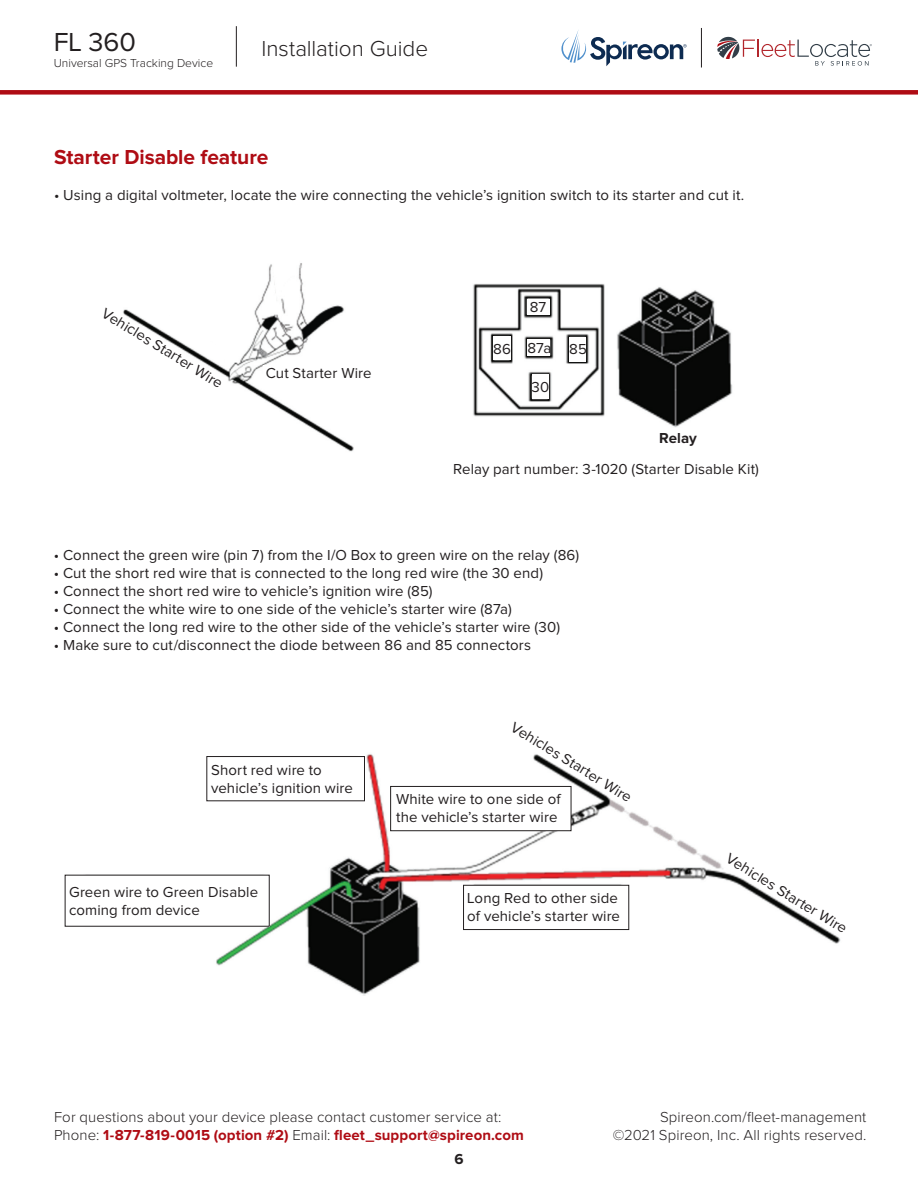
<style>
.page{position:relative;width:918px;height:1188px;background:#fff}
.page>*{position:absolute;margin:0;border:0;box-sizing:border-box;transform-origin:0 0}
.t1{font:27px "Proxima Nova";color:#231f20}
.t2{font:300 22.5px "Proxima Nova";letter-spacing:-.005em;color:#231f20}
.t3{font:700 21px "Proxima Nova";letter-spacing:-.005em;color:#af0c14}
.t4{font:15px/18px "Proxima Nova";letter-spacing:.005em;color:#231f20}
.t5{font:300 15px/18px "Proxima Nova";letter-spacing:.005em;color:#231f20;text-align:right}
.t6{font:700 15px "Proxima Nova";color:#231f20}
.t7{font:300 12px "Proxima Nova";color:#231f20}
.s1{font-weight:700;color:#af0c14}
</style>
<div class="page">
<div style="left:0;top:90px;width:918px;height:5px;background:#af0c14"></div>
<hr style="left:236px;top:26px;width:1px;height:41px;background:#231f20">
<svg style="left:717px;top:37px;width:155px;height:29px"></svg>
<svg style="left:561px;top:30px;width:126px;height:36px"></svg>
<hr style="left:701px;top:28px;width:1px;height:40px;background:#231f20">
<img style="left:123px;top:263px;width:231px;height:189px">
<div style="left:263px;top:365px;width:82px;height:16px;background:#fff"></div>
<svg style="left:129px;top:295px;width:97px;height:71px"></svg>
<img style="left:473px;top:284px;width:259px;height:144px">
<div style="left:527px;top:299px;width:23px;height:16px;background:#fff"></div>
<div style="left:493px;top:336px;width:17px;height:24px;background:#fff"></div>
<div style="left:527px;top:339px;width:23px;height:17px;background:#fff"></div>
<div style="left:569px;top:337px;width:17px;height:24px;background:#fff"></div>
<div style="left:532px;top:375px;width:16px;height:24px;background:#fff"></div>
<img style="left:72px;top:754px;width:769px;height:242px">
<div style="left:207px;top:757px;width:157px;height:44px;background:#fff"></div>
<div style="left:206px;top:756px;width:159px;height:45px;border:1px solid #231f20"></div>
<div style="left:391px;top:786px;width:180px;height:45px;background:#fff"></div>
<div style="left:390px;top:786px;width:181px;height:45px;border:1px solid #231f20"></div>
<div style="left:464px;top:885px;width:165px;height:45px;background:#fff"></div>
<div style="left:463px;top:885px;width:166px;height:45px;border:1px solid #231f20"></div>
<div style="left:65px;top:875px;width:204px;height:51px;background:#fff"></div>
<div style="left:65px;top:875px;width:205px;height:52px;border:1px solid #231f20"></div>
<svg style="left:510px;top:754px;width:103px;height:42px"></svg>
<svg style="left:717px;top:838px;width:110px;height:88px"></svg>
<h1 class="t1" style="left:54px;top:30px;width:84px">FL 360</h1>
<h2 class="t2" style="left:261px;top:38px;width:168px">Installation Guide</h2>
<p class="t7" style="left:54px;top:57px;width:161px">Universal GPS Tracking Device</p>
<h3 class="t3" style="left:54px;top:147px;width:216px">Starter Disable feature</h3>
<p class="t4" style="left:54px;top:186px;width:692px">• Using a digital voltmeter, locate the wire connecting the vehicle’s ignition switch to its starter and cut it.</p>
<p class="t4" style="left:108px;top:304px;width:141px;rotate:32deg">Vehicles Starter Wire</p>
<p class="t4" style="left:266px;top:365px;width:108px">Cut Starter Wire</p>
<p class="t4" style="left:530px;top:299px;width:18px">87</p>
<p class="t4" style="left:493px;top:341px;width:95px">86 87a 85</p>
<p class="t4" style="left:532px;top:379px;width:19px">30</p>
<p class="t6" style="left:659px;top:431px;width:39px">Relay</p>
<p class="t4" style="left:453px;top:461px;width:307px">Relay part number: 3-1020 (Starter Disable Kit)</p>
<p class="t4" style="left:54px;top:547px;width:527px">• Connect the green wire (pin 7) from the I/O Box to green wire on the relay (86)</p>
<p class="t4" style="left:54px;top:565px;width:491px">• Cut the short red wire that is connected to the long red wire (the 30 end)</p>
<p class="t4" style="left:54px;top:583px;width:380px">• Connect the short red wire to vehicle’s ignition wire (85)</p>
<p class="t4" style="left:54px;top:601px;width:459px">• Connect the white wire to one side of the vehicle’s starter wire (87a)</p>
<p class="t4" style="left:54px;top:619px;width:508px">• Connect the long red wire to the other side of the vehicle’s starter wire (30)</p>
<p class="t4" style="left:54px;top:637px;width:479px">• Make sure to cut/disconnect the diode between 86 and 85 connectors</p>
<p class="t4" style="left:211px;top:761px;width:143px">Short red wire to vehicle’s ignition wire</p>
<p class="t4" style="left:69px;top:883px;width:191px">Green wire to Green Disable coming from device</p>
<p class="t4" style="left:517px;top:718px;width:141px;rotate:32deg">Vehicles Starter Wire</p>
<p class="t4" style="left:396px;top:791px;width:166px">White wire to one side of the vehicle’s starter wire</p>
<p class="t4" style="left:467px;top:890px;width:154px">Long Red to other side of vehicle’s starter wire</p>
<p class="t4" style="left:732px;top:849px;width:141px;rotate:32deg">Vehicles Starter Wire</p>
<p class="t5" style="left:54px;top:1109px;width:471px;text-align:left">For questions about your device please contact customer service at:<br>Phone: <span class="s1">1-877-819-0015 (option #2)</span> Email: <span class="s1">fleet_support@spireon.com</span></p>
<p class="t6" style="left:454px;top:1152px;width:11px">6</p>
<p class="t5" style="left:613px;top:1109px;width:255px">Spireon.com/fleet-management<br>©2021 Spireon, Inc. All rights reserved.</p>
</div>
